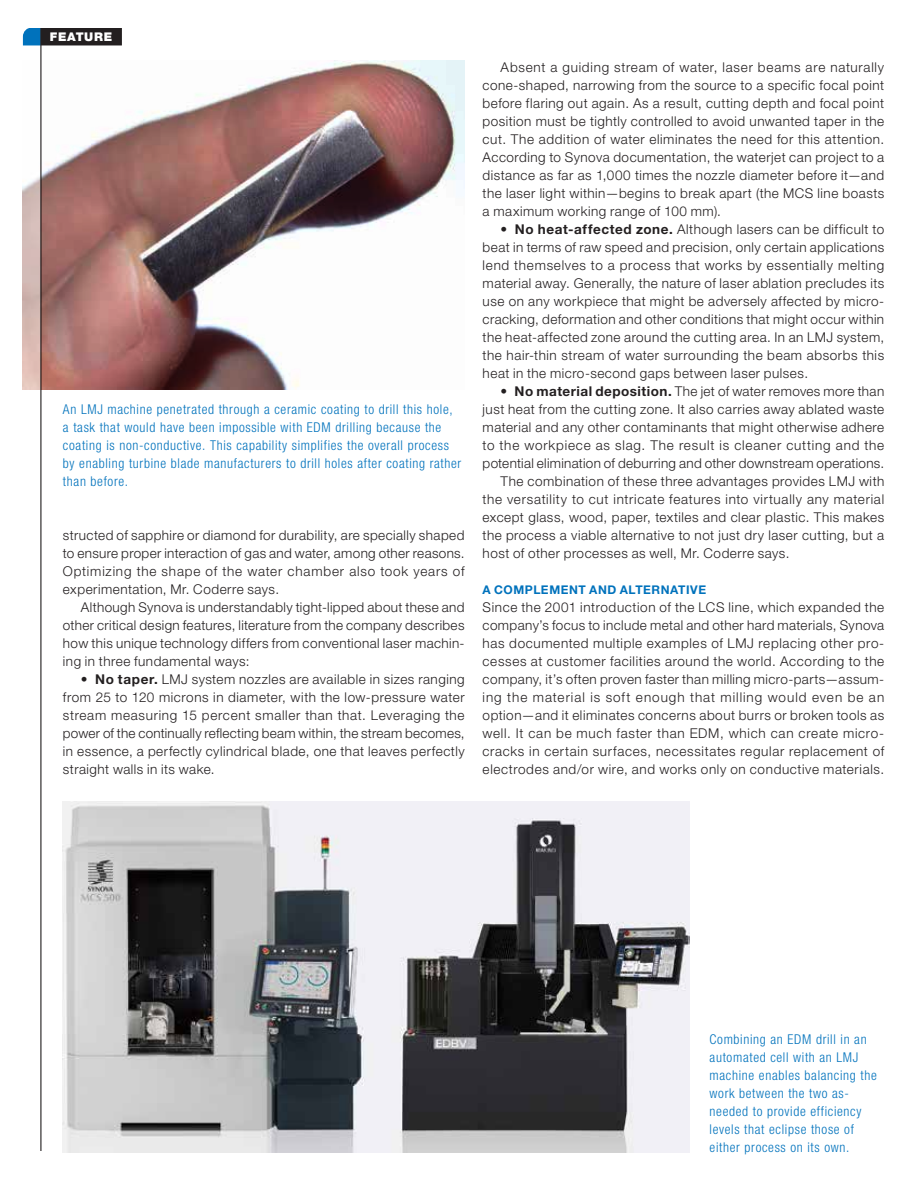
<style>
.page{position:relative;width:918px;height:1188px;background:#fff}
.page>*{position:absolute;margin:0;border:0;box-sizing:border-box;transform-origin:0 0}
.t1{font:300 13.5px/18px "Helvetica Neue LT Std";letter-spacing:.04em;color:#231f20;text-align:justify}
.t2{font:300 condensed 13.5px/18px "Helvetica Neue LT Std";letter-spacing:.05em;color:#0072bc}
.t3{font:300 13.5px "Helvetica Neue LT Std";letter-spacing:.02em;color:#231f20}
.t4{font:300 13.5px "Helvetica Neue LT Std";letter-spacing:.06em;color:#231f20}
.t5{font:700 12px "Helvetica Neue LT Std";letter-spacing:.05em;color:#0072bc}
.t6{font:900 12px "Helvetica Neue LT Std";letter-spacing:.055em;color:#fff}
.s1{font-weight:700}
</style>
<div class="page">
<svg style="left:23px;top:28px;width:17px;height:17px"></svg>
<div style="left:41px;top:27px;width:81px;height:18px;background:#231f20"></div>
<hr style="left:40px;top:0;width:1px;height:1188px;background:#231f20">
<div style="left:0;top:1151px;width:918px;height:37px;background:#fff"></div>
<img style="left:23px;top:61px;width:18px;height:329px">
<img style="left:41px;top:61px;width:424px;height:329px">
<img style="left:63px;top:801px;width:626px;height:351px">
<p class="t6" style="left:50px;top:30px;width:64px">FEATURE</p>
<p class="t2" style="left:63px;top:400px;width:400px">An LMJ machine penetrated through a ceramic coating to drill this hole, a task that would have been impossible with EDM drilling because the coating is non-conductive. This capability simplifies the overall process by enabling turbine blade manufacturers to drill holes after coating rather than before.</p>
<p class="t1" style="left:63px;top:526px;width:403px">structed of sapphire or diamond for durability, are specially shaped to ensure proper interaction of gas and water, among other reasons.<br>Optimizing the shape of the water chamber also took years of experimentation, Mr. Coderre says.</p>
<p class="t1" style="left:63px;top:598px;width:403px;text-indent:18px">Although Synova is understandably tight-lipped about these and other critical design features, literature from the company describes how this unique technology differs from conventional laser machin&shy;ing in three fundamental ways:</p>
<p class="t1" style="left:63px;top:670px;width:403px;text-indent:18px"><span class="s1">• No taper.</span> LMJ system nozzles are available in sizes ranging from 25 to 120 microns in diameter, with the low-pressure water stream measuring 15 percent smaller than that. Leveraging the power of the continually reflecting beam within, the stream becomes, in essence, a perfectly cylindrical blade, one that leaves perfectly straight walls in its wake.</p>
<p class="t1" style="left:483px;top:58px;width:403px;text-indent:18px">Absent a guiding stream of water, laser beams are naturally cone-shaped, narrowing from the source to a specific focal point before flaring out again. As a result, cutting depth and focal point position must be tightly controlled to avoid unwanted taper in the cut. The addition of water eliminates the need for this attention.<br>According to Synova documentation, the waterjet can project to a distance as far as 1,000 times the nozzle diameter before it—and the laser light within—begins to break apart (the MCS line boasts a maximum working range of 100 mm).</p>
<p class="t1" style="left:483px;top:220px;width:403px;text-indent:18px"><span class="s1">• No heat-affected zone.</span> Although lasers can be difficult to beat in terms of raw speed and precision, only certain applications lend themselves to a process that works by essentially melting material away. Generally, the nature of laser ablation precludes its use on any workpiece that might be adversely affected by micro&shy;cracking, deformation and other conditions that might occur within the heat-affected zone around the cutting area. In an LMJ system, the hair-thin stream of water surrounding the beam absorbs this heat in the micro-second gaps between laser pulses.</p>
<p class="t1" style="left:501px;top:382px;width:385px"><span class="s1">• No material deposition.</span> The jet of water removes more than</p>
<p class="t1" style="left:483px;top:400px;width:403px">just heat from the cutting zone. It also carries away ablated waste</p>
<p class="t1" style="left:483px;top:418px;width:403px">material and any other contaminants that might otherwise adhere</p>
<p class="t4" style="left:483px;top:437px;width:403px">to the workpiece as slag. The result is cleaner cutting and the</p>
<p class="t3" style="left:483px;top:455px;width:403px">potential elimination of deburring and other downstream operations.</p>
<p class="t1" style="left:501px;top:472px;width:385px">The combination of these three advantages provides LMJ with</p>
<p class="t1" style="left:483px;top:490px;width:403px">the versatility to cut intricate features into virtually any material</p>
<p class="t1" style="left:483px;top:508px;width:403px">except glass, wood, paper, textiles and clear plastic. This makes</p>
<p class="t1" style="left:483px;top:526px;width:403px">the process a viable alternative to not just dry laser cutting, but a</p>
<p class="t1" style="left:483px;top:544px;width:308px">host of other processes as well, Mr. Coderre says.</p>
<p class="t5" style="left:483px;top:582px;width:225px">A COMPLEMENT AND ALTERNATIVE</p>
<p class="t1" style="left:483px;top:598px;width:403px">Since the 2001 introduction of the LCS line, which expanded the company’s focus to include metal and other hard materials, Synova has documented multiple examples of LMJ replacing other pro&shy;cesses at customer facilities around the world. According to the company, it’s often proven faster than milling micro-parts—assum&shy;ing the material is soft enough that milling would even be an option—and it eliminates concerns about burrs or broken tools as well. It can be much faster than EDM, which can create micro&shy;cracks in certain surfaces, necessitates regular replacement of electrodes and/or wire, and works only on conductive materials.</p>
<p class="t2" style="left:710px;top:1030px;width:169px">Combining an EDM drill in an automated cell with an LMJ machine enables balancing the work between the two as&shy;needed to provide efficiency levels that eclipse those of either process on its own.</p>
</div>
